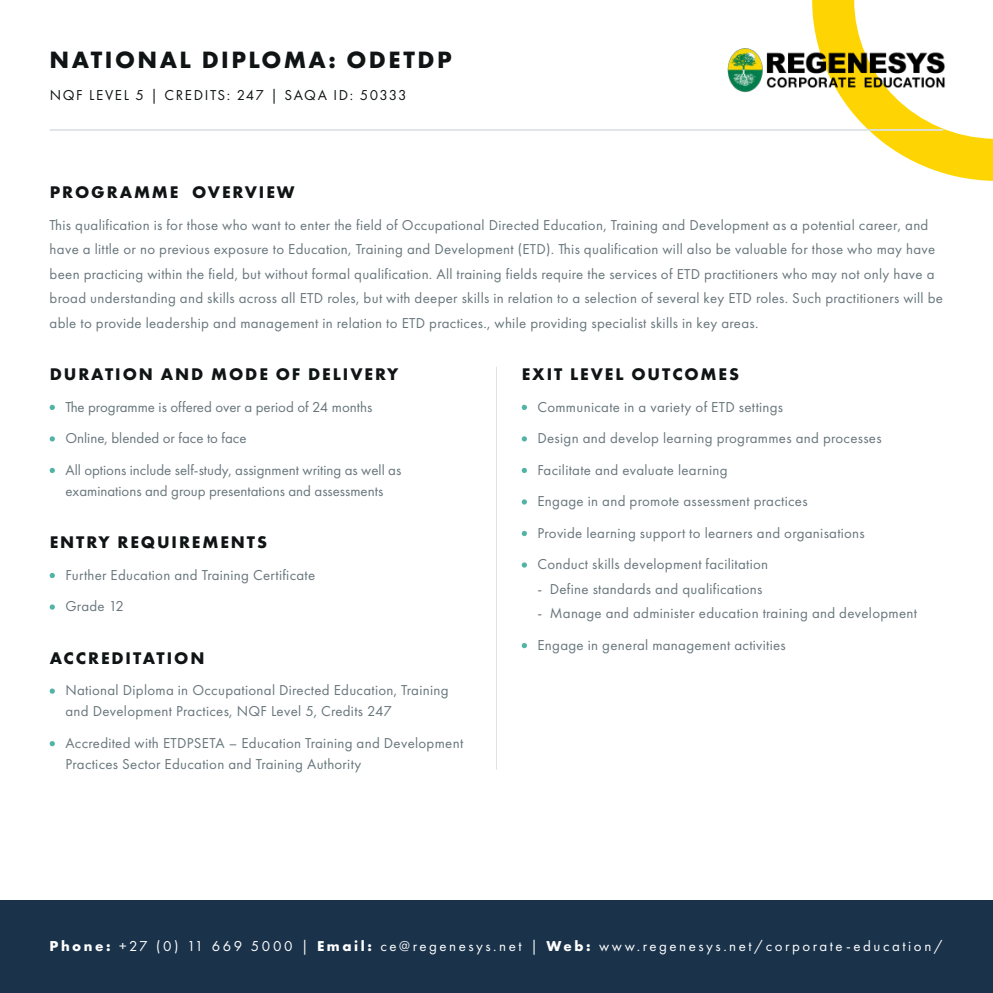
<style>
.page{position:relative;width:993px;height:993px;background:#fff}
.page>*{position:absolute;margin:0;border:0;box-sizing:border-box;transform-origin:0 0}
.t1{font:700 24.5px "Futura PT";letter-spacing:.1em;color:#101415}
.t2{font:700 17.5px "Futura PT";letter-spacing:.11em;color:#101415}
.t3{font:14.88px/31.5px "Futura PT";letter-spacing:.02em;color:#68767c}
.t4{font:14.88px/31.5px "Futura PT";color:#68767c}
.t5{font:14.88px "Futura PT";letter-spacing:.17em;color:#fff}
.t6{font:14.88px "Futura PT";letter-spacing:.11em;color:#101415}
.s1{font-weight:700}
</style>
<div class="page">
<div style="left:0;top:900px;width:992px;height:92px;background:#1a334b"></div>
<svg style="left:50px;top:404px;width:5px;height:6px"></svg>
<svg style="left:50px;top:436px;width:5px;height:5px"></svg>
<svg style="left:50px;top:467px;width:5px;height:6px"></svg>
<svg style="left:50px;top:572px;width:5px;height:6px"></svg>
<svg style="left:50px;top:604px;width:5px;height:5px"></svg>
<svg style="left:50px;top:688px;width:5px;height:5px"></svg>
<svg style="left:50px;top:741px;width:5px;height:5px"></svg>
<svg style="left:521px;top:404px;width:6px;height:6px"></svg>
<svg style="left:521px;top:436px;width:6px;height:5px"></svg>
<svg style="left:521px;top:467px;width:6px;height:6px"></svg>
<svg style="left:521px;top:499px;width:6px;height:5px"></svg>
<svg style="left:521px;top:530px;width:6px;height:6px"></svg>
<svg style="left:521px;top:562px;width:6px;height:5px"></svg>
<svg style="left:521px;top:643px;width:6px;height:5px"></svg>
<hr style="left:496px;top:366px;width:1px;height:403px;background:#dde2e4">
<svg style="left:812px;top:0;width:180px;height:181px"></svg>
<img style="left:727px;top:45px;width:223px;height:50px">
<hr style="left:50px;top:129px;width:893px;height:2px;background:#dde2e4">
<h1 class="t1" style="left:50px;top:46px;width:403px">NATIONAL DIPLOMA: ODETDP</h1>
<p class="t6" style="left:50px;top:89px;width:358px">NQF LEVEL 5 | CREDITS: 247 | SAQA ID: 50333</p>
<p class="t2" style="left:50px;top:182px;width:246px">PROGRAMME OVERVIEW</p>
<p class="t3" style="left:50px;top:213px;width:894px;line-height:24.5px">This qualification is for those who want to enter the field of Occupational Directed Education, Training and Development as a potential career, and have a little or no previous exposure to Education, Training and Development (ETD). This qualification will also be valuable for those who may have been practicing within the field, but without formal qualification. All training fields require the services of ETD practitioners who may not only have a broad understanding and skills across all ETD roles, but with deeper skills in relation to a selection of several key ETD roles. Such practitioners will be able to provide leadership and management in relation to ETD practices., while providing specialist skills in key areas.</p>
<p class="t2" style="left:50px;top:363px;width:350px">DURATION AND MODE OF DELIVERY</p>
<p class="t4" style="left:65px;top:392px;width:337px">The programme is offered over a period of 24 months<br>Online, blended or face to face<br>All options include self-study, assignment writing as well as</p>
<p class="t4" style="left:65px;top:476px;width:319px">examinations and group presentations and assessments</p>
<p class="t2" style="left:50px;top:531px;width:219px">ENTRY REQUIREMENTS</p>
<p class="t3" style="left:65px;top:560px;width:251px">Further Education and Training Certificate<br>Grade 12</p>
<p class="t2" style="left:50px;top:647px;width:156px">ACCREDITATION</p>
<p class="t3" style="left:65px;top:680px;width:384px;line-height:21px">National Diploma in Occupational Directed Education, Training and Development Practices, NQF Level 5, Credits 247</p>
<p class="t3" style="left:65px;top:733px;width:399px;line-height:21px">Accredited with ETDPSETA – Education Training and Development<br>Practices Sector Education and Training Authority</p>
<p class="t2" style="left:521px;top:363px;width:219px">EXIT LEVEL OUTCOMES</p>
<p class="t3" style="left:537px;top:392px;width:345px">Communicate in a variety of ETD settings<br>Design and develop learning programmes and processes Facilitate and evaluate learning<br>Engage in and promote assessment practices<br>Provide learning support to learners and organisations Conduct skills development facilitation</p>
<p class="t3" style="left:537px;top:574px;width:226px">- Define standards and qualifications</p>
<p class="t3" style="left:537px;top:598px;width:381px">- Manage and administer education training and development<br>Engage in general management activities</p>
<p class="t5" style="left:50px;top:939px;width:894px"><span class="s1">Phone:</span> +27 (0) 11 669 5000 | <span class="s1">Email:</span> ce@regenesys.net | <span class="s1">Web:</span> www.regenesys.net/corporate-education/</p>
</div>
